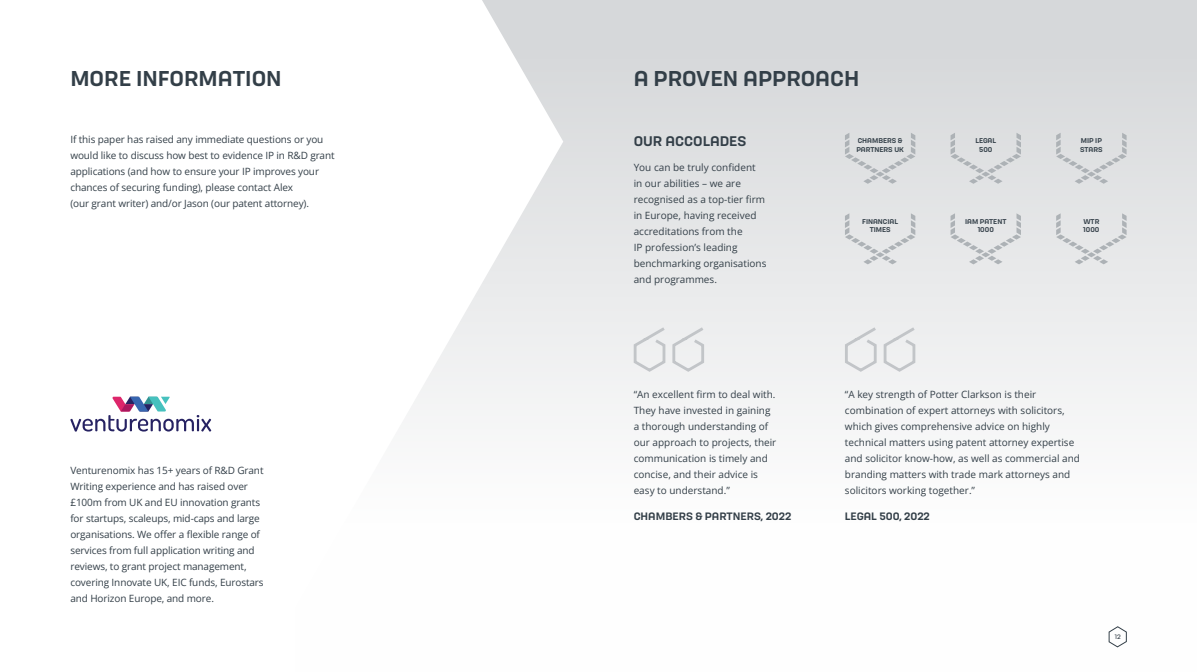
<style>
.page{position:relative;width:1197px;height:672px;background:#fff}
.page>*{position:absolute;margin:0;border:0;box-sizing:border-box;transform-origin:0 0}
.t1{font:500 20px "Hong Kong";color:#333f48}
.t2{font:500 13px "Hong Kong";color:#333f48}
.t3{font:10px/16px "Open Sans";color:#333f48}
.t4{font:500 10px "Hong Kong";color:#333f48}
.t5{font:500 6.5px/8.5px "Hong Kong";color:#333f48}
.t6{font:6px "Hong Kong";color:#333f48}
</style>
<div class="page">
<div style="left:296px;top:0;width:900px;height:672px;background:linear-gradient(to bottom,#d4d6d8,#fff)"></div>
<svg style="left:151px;top:0;width:412px;height:672px"></svg>
<svg style="left:844px;top:133px;width:71px;height:51px;background:#d8dadc"></svg>
<svg style="left:844px;top:213px;width:71px;height:51px;background:#dedfe1"></svg>
<svg style="left:950px;top:133px;width:70px;height:51px;background:#d8dadc"></svg>
<svg style="left:950px;top:213px;width:70px;height:51px;background:#dedfe1"></svg>
<svg style="left:1055px;top:133px;width:71px;height:51px;background:#d8dadc"></svg>
<svg style="left:1055px;top:213px;width:71px;height:51px;background:#dedfe1"></svg>
<svg style="left:632px;top:325px;width:74px;height:48px"></svg>
<svg style="left:843px;top:325px;width:74px;height:48px"></svg>
<svg style="left:70px;top:397px;width:141px;height:34px"></svg>
<h1 class="t1" style="left:70px;top:65px;width:213px">MORE INFORMATION</h1>
<p class="t3" style="left:70px;top:131px;width:266px">If this paper has raised any immediate questions or you would like to discuss how best to evidence IP in R&amp;D grant applications (and how to ensure your IP improves your chances of securing funding), please contact Alex<br>(our grant writer) and/or Jason (our patent attorney).</p>
<p class="t3" style="left:70px;top:462px;width:195px">Venturenomix has 15+ years of R&amp;D Grant Writing experience and has raised over £100m from UK and EU innovation grants for startups, scaleups, mid-caps and large organisations. We offer a flexible range of services from full application writing and reviews, to grant project management, covering Innovate UK, EIC funds, Eurostars and Horizon Europe, and more.</p>
<h1 class="t1" style="left:633px;top:65px;width:227px">A PROVEN APPROACH</h1>
<h2 class="t2" style="left:633px;top:132px;width:114px">OUR ACCOLADES</h2>
<p class="t3" style="left:633px;top:159px;width:134px">You can be truly confident in our abilities – we are recognised as a top-tier firm in Europe, having received accreditations from the<br>IP profession’s leading benchmarking organisations and programmes.</p>
<p class="t5" style="left:856px;top:136px;width:49px">CHAMBERS &amp;<br>PARTNERS UK</p>
<p class="t5" style="left:862px;top:217px;width:37px;text-align:center">FINANCIAL<br>TIMES</p>
<p class="t5" style="left:975px;top:136px;width:22px;text-align:center">LEGAL<br>500</p>
<p class="t5" style="left:964px;top:217px;width:43px;text-align:center">IAM PATENT<br>1000</p>
<p class="t5" style="left:1079px;top:136px;width:24px">MIP IP<br>STARS</p>
<p class="t5" style="left:1083px;top:217px;width:18px">WTR<br>1000</p>
<p class="t3" style="left:633px;top:386px;width:144px">“An excellent firm to deal with.<br>They have invested in gaining a thorough understanding of our approach to projects, their communication is timely and concise, and their advice is easy to understand.”</p>
<p class="t4" style="left:633px;top:509px;width:159px">CHAMBERS &amp; PARTNERS, 2022</p>
<p class="t3" style="left:844px;top:386px;width:236px">“A key strength of Potter Clarkson is their combination of expert attorneys with solicitors, which gives comprehensive advice on highly technical matters using patent attorney expertise and solicitor know-how, as well as commercial and branding matters with trade mark attorneys and solicitors working together.”</p>
<p class="t4" style="left:844px;top:509px;width:86px">LEGAL 500, 2022</p>
<p class="t6" style="left:1114px;top:632px;width:8px">12</p>
</div>
